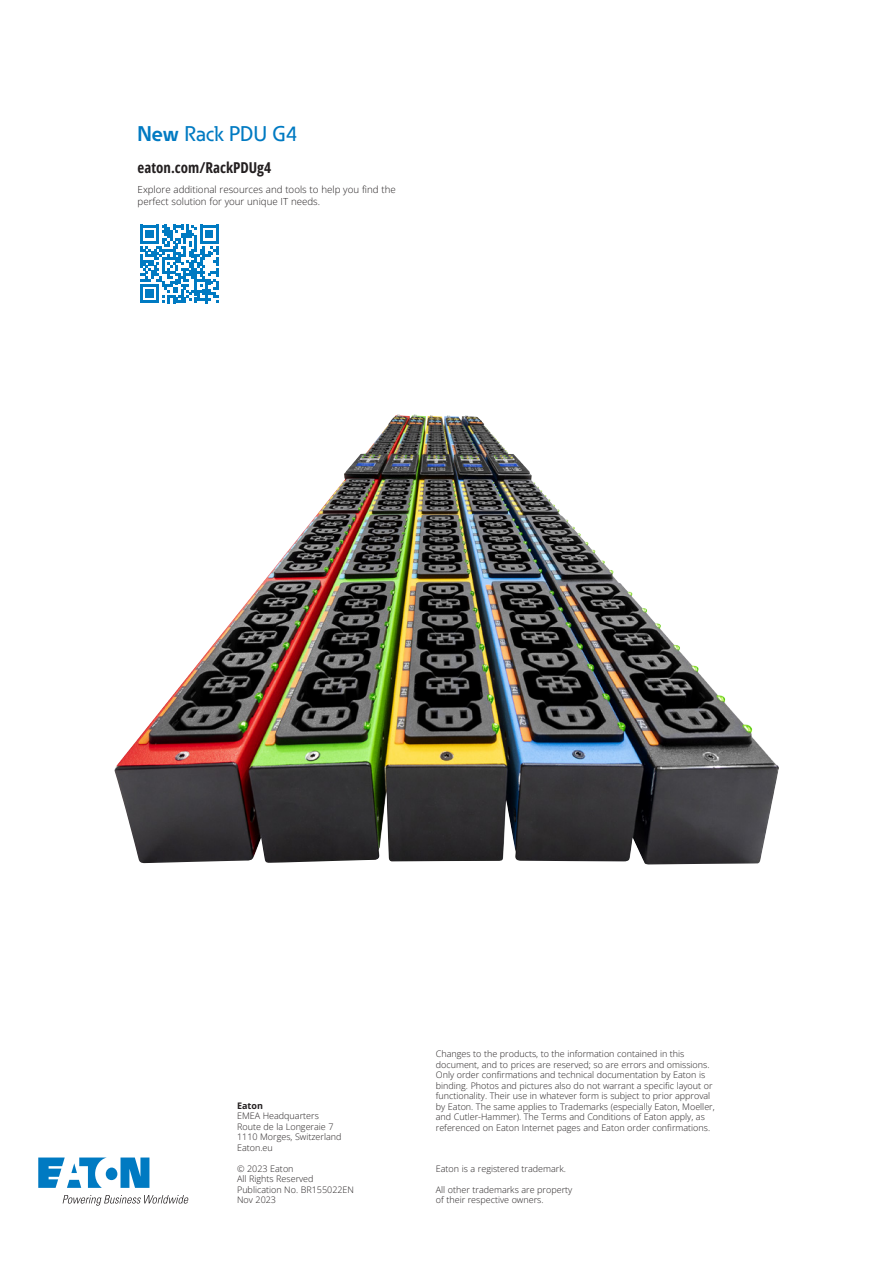
<style>
.page{position:relative;width:893px;height:1263px;background:#fff}
.page>*{position:absolute;margin:0;border:0;box-sizing:border-box;transform-origin:0 0}
._02_Bullet1__8_5_pt{font:500 21px "Eaton";color:#007ac2}
._02_Bullet1__8_5_pt-2{font:700 15px "Open Sans Condensed";color:#231f20}
._02_Bullet1__8_5_pt-3{font:300 9.75px/12px "Open Sans";color:#231f20}
._09_Backpage_Body{font:300 9px/10.5px "Open Sans";color:#231f20}
._09_Backpage_Body-2{font:700 9px "Open Sans";color:#231f20}
.s1{font-weight:700}
</style>
<div class="page">
<svg style="left:140px;top:225px;width:79px;height:78px"></svg>
<img style="left:114px;top:414px;width:665px;height:450px">
<svg style="left:38px;top:1157px;width:111px;height:31px"></svg>
<svg style="left:63px;top:1195px;width:126px;height:11px"></svg>
<p class="_02_Bullet1__8_5_pt" style="left:138px;top:121px;width:161px"><span class="s1">New</span> Rack PDU G4</p>
<p class="_02_Bullet1__8_5_pt-2" style="left:138px;top:158px;width:135px">eaton.com/RackPDUg4</p>
<p class="_02_Bullet1__8_5_pt-3" style="left:138px;top:183px;width:260px">Explore additional resources and tools to help you find the perfect solution for your unique IT needs.</p>
<p class="_09_Backpage_Body-2" style="left:237px;top:1099px;width:27px">Eaton</p>
<p class="_09_Backpage_Body" style="left:237px;top:1111px;width:83px">EMEA Headquarters</p>
<p class="_09_Backpage_Body" style="left:237px;top:1121px;width:98px">Route de la Longeraie 7</p>
<p class="_09_Backpage_Body" style="left:237px;top:1132px;width:106px">1110 Morges, Switzerland</p>
<p class="_09_Backpage_Body" style="left:237px;top:1142px;width:37px">Eaton.eu</p>
<p class="_09_Backpage_Body" style="left:237px;top:1163px;width:58px">© 2023 Eaton</p>
<p class="_09_Backpage_Body" style="left:237px;top:1174px;width:78px">All Rights Reserved</p>
<p class="_09_Backpage_Body" style="left:237px;top:1184px;width:119px">Publication No. BR155022EN</p>
<p class="_09_Backpage_Body" style="left:237px;top:1195px;width:41px">Nov 2023</p>
<p class="_09_Backpage_Body" style="left:436px;top:1048px;width:280px">Changes to the products, to the information contained in this document, and to prices are reserved; so are errors and omissions.<br>Only order confirmations and technical documentation by Eaton is binding. Photos and pictures also do not warrant a specific layout or functionality. Their use in whatever form is subject to prior approval by Eaton. The same applies to Trademarks (especially Eaton, Moeller, and Cutler-Hammer). The Terms and Conditions of Eaton apply, as referenced on Eaton Internet pages and Eaton order confirmations.</p>
<p class="_09_Backpage_Body" style="left:436px;top:1163px;width:132px">Eaton is a registered trademark.</p>
<p class="_09_Backpage_Body" style="left:436px;top:1184px;width:138px">All other trademarks are property of their respective owners.</p>
</div>
